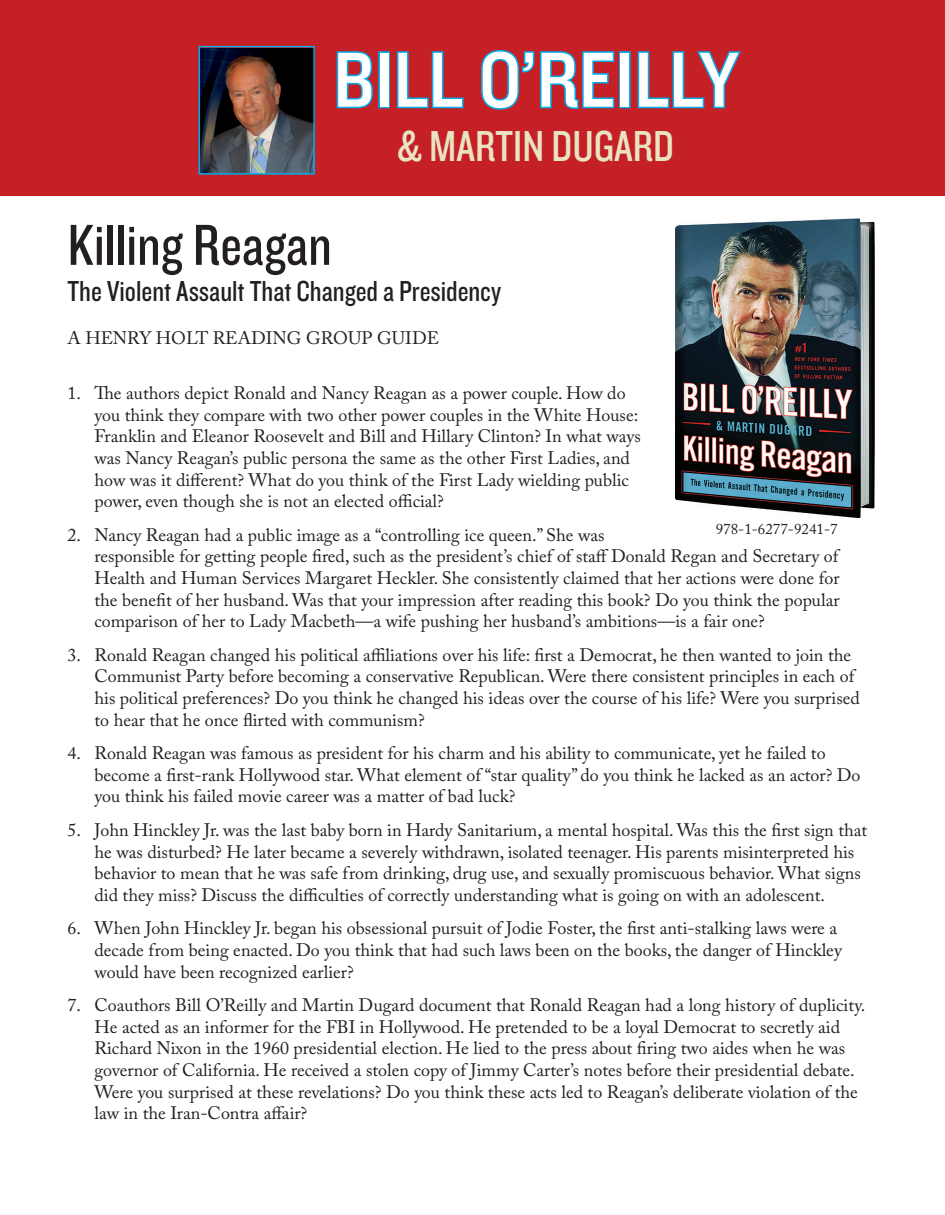
<style>
.page{position:relative;width:945px;height:1215px;background:#fff}
.page>*{position:absolute;margin:0;border:0;box-sizing:border-box;transform-origin:0 0}
.t1{font:81px "Knockout HTF30 Junior Welterwt";color:#fff}
.t2{font:60px "Knockout HTF29 Junior Liteweight";color:#231f20}
.t3{font:45px "Knockout HTF29 Junior Liteweight";color:#e8e4c2}
.t4{font:30px "Knockout HTF29 Junior Liteweight";color:#231f20}
.t5{font:18px/21.6px "Adobe Caslon Pro";color:#231f20}
.t6{font:15px "Adobe Caslon Pro";color:#231f20}
</style>
<div class="page">
<div style="left:0;top:0;width:945px;height:195px;background:#c52026"></div>
<svg style="left:336px;top:51px;width:37px;height:58px"></svg>
<div style="left:378px;top:51px;width:12px;height:57px;border:3px solid #00aeef"></div>
<svg style="left:396px;top:51px;width:68px;height:58px"></svg>
<svg style="left:481px;top:50px;width:134px;height:60px"></svg>
<div style="left:619px;top:51px;width:12px;height:57px;border:3px solid #00aeef"></div>
<svg style="left:637px;top:51px;width:104px;height:58px"></svg>
<img style="left:676px;top:219px;width:199px;height:298px">
<img style="left:202px;top:49px;width:110px;height:123px">
<div style="left:199px;top:46px;width:116px;height:129px;border:2px solid #00aeef"></div>
<h1 class="t1" style="left:333px;top:38px;width:406px">BILL O’REILLY</h1>
<h3 class="t3" style="left:397px;top:123px;width:279px">&amp; MARTIN DUGARD</h3>
<h2 class="t2" style="left:68px;top:214px;width:266px">Killing Reagan</h2>
<h3 class="t4" style="left:68px;top:276px;width:435px">The Violent Assault That Changed a Presidency</h3>
<p class="t5" style="left:68px;top:327px;width:373px">A HENRY HOLT READING GROUP GUIDE</p>
<p class="t5" style="left:94px;top:382px;width:548px;text-indent:-27px">1. The authors depict Ronald and Nancy Reagan as a power couple. How do you think they compare with two other power couples in the White House:<br>Franklin and Eleanor Roosevelt and Bill and Hillary Clinton? In what ways was Nancy Reagan’s public persona the same as the other First Ladies, and how was it different? What do you think of the First Lady wielding public power, even though she is not an elected official?</p>
<p class="t5" style="left:94px;top:524px;width:747px;text-indent:-27px">2. Nancy Reagan had a public image as a “controlling ice queen.” She was<br>responsible for getting people fired, such as the president’s chief of staff Donald Regan and Secretary of Health and Human Services Margaret Heckler. She consistently claimed that her actions were done for the benefit of her husband. Was that your impression after reading this book? Do you think the popular comparison of her to Lady Macbeth—a wife pushing her husband’s ambitions—is a fair one?</p>
<p class="t5" style="left:94px;top:644px;width:767px;text-indent:-27px">3. Ronald Reagan changed his political affiliations over his life: first a Democrat, he then wanted to join the Communist Party before becoming a conservative Republican. Were there consistent principles in each of his political preferences? Do you think he changed his ideas over the course of his life? Were you surprised to hear that he once flirted with communism?</p>
<p class="t5" style="left:94px;top:742px;width:768px;text-indent:-27px">4. Ronald Reagan was famous as president for his charm and his ability to communicate, yet he failed to become a first-rank Hollywood star. What element of “star quality” do you think he lacked as an actor? Do you think his failed movie career was a matter of bad luck?</p>
<p class="t5" style="left:94px;top:819px;width:774px;text-indent:-27px">5. John Hinckley Jr. was the last baby born in Hardy Sanitarium, a mental hospital. Was this the first sign that he was disturbed? He later became a severely withdrawn, isolated teenager. His parents misinterpreted his behavior to mean that he was safe from drinking, drug use, and sexually promiscuous behavior. What signs did they miss? Discuss the difficulties of correctly understanding what is going on with an adolescent.</p>
<p class="t5" style="left:94px;top:917px;width:749px;text-indent:-27px">6. When John Hinckley Jr. began his obsessional pursuit of Jodie Foster, the first anti-stalking laws were a decade from being enacted. Do you think that had such laws been on the books, the danger of Hinckley would have been recognized earlier?</p>
<p class="t5" style="left:94px;top:994px;width:772px;text-indent:-27px">7. Coauthors Bill O’Reilly and Martin Dugard document that Ronald Reagan had a long history of duplicity.<br>He acted as an informer for the FBI in Hollywood. He pretended to be a loyal Democrat to secretly aid Richard Nixon in the 1960 presidential election. He lied to the press about firing two aides when he was governor of California. He received a stolen copy of Jimmy Carter’s notes before their presidential debate.<br>Were you surprised at these revelations? Do you think these acts led to Reagan’s deliberate violation of the law in the Iran-Contra affair?</p>
<p class="t6" style="left:716px;top:520px;width:123px">978-1-6277-9241-7</p>
</div>
